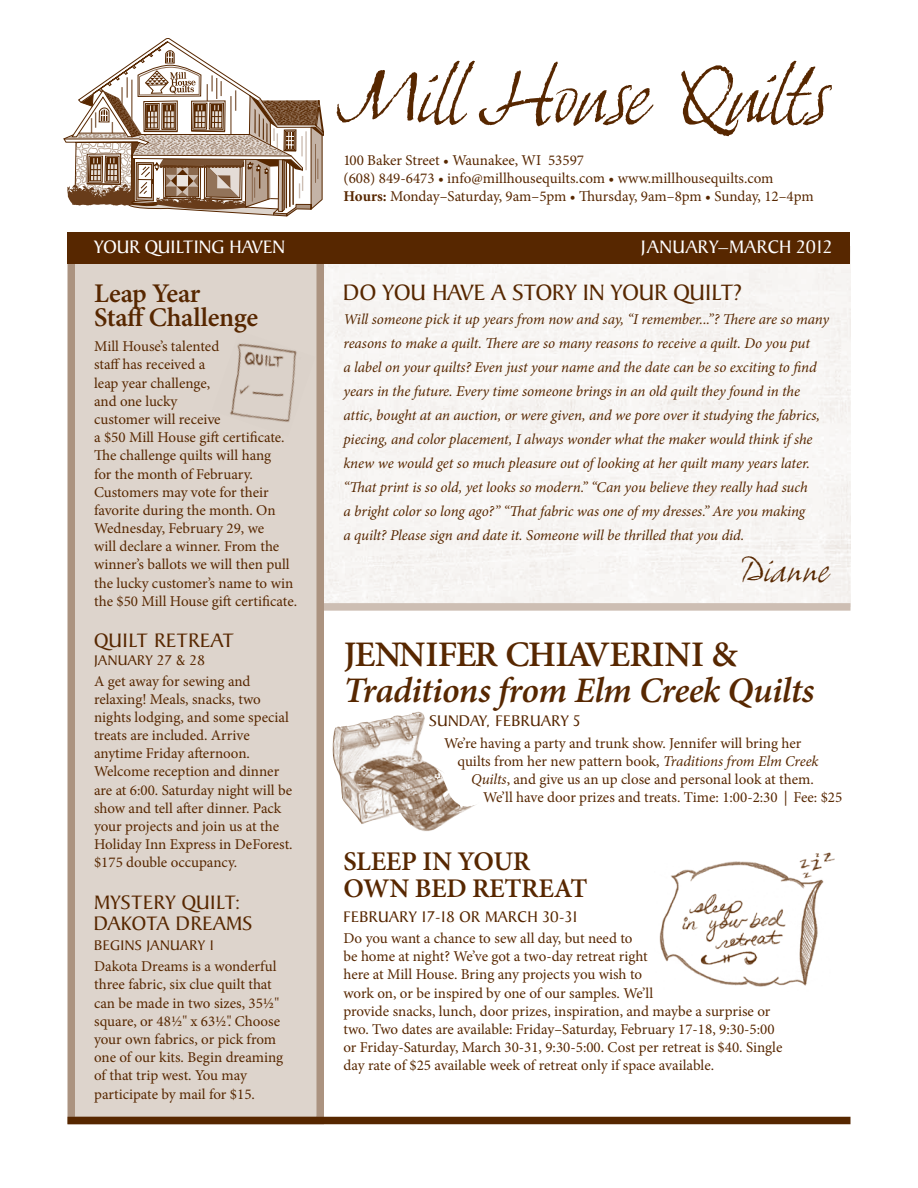
<style>
.page{position:relative;width:918px;height:1188px;background:#fff}
.page>*{position:absolute;margin:0;border:0;box-sizing:border-box;transform-origin:0 0}
.t1{font:italic 78px "Grimshaw Hand ITC";letter-spacing:-.08em;color:#572700}
.t2{font:italic 600 36px "Minion Pro";letter-spacing:-.015em;color:#572700}
.t3{font:600 36px "Minion Pro";letter-spacing:-.02em;color:#572700}
.t4{font:italic 34.5px "Grimshaw Hand ITC";letter-spacing:-.03em;color:#572700}
.t5{font:600 27px/24px "Minion Pro";letter-spacing:-.01em;color:#572700}
.t6{font:24px "Baker Signet";color:#572700}
.t7{font:21px "Baker Signet";letter-spacing:.02em;color:#572700}
.t8{font:19.5px "Baker Signet";color:#fff}
.t9{font:19.5px "Baker Signet";letter-spacing:.02em;color:#fff}
.t10{font:16.5px "Baker Signet";letter-spacing:.02em;color:#572700}
.t11{font:15px/18.1px "Minion Pro";color:#572700}
.t12{font:italic 15px/24px "Minion Pro";letter-spacing:-.005em;color:#572700}
.t13{font:15px "Baker Signet";letter-spacing:.02em;color:#572700}
.s1{font-weight:700}
.s2{font-style:italic}
</style>
<div class="page">
<div style="left:324px;top:263px;width:526px;height:340px;background:#f7f5f3"></div>
<div style="left:315px;top:603px;width:536px;height:8px;background:#cdbeb3"></div>
<div style="left:68px;top:253px;width:256px;height:871px;background:#ddd4cc;border:8px solid #ab9380"></div>
<div style="left:68px;top:1117px;width:782px;height:7px;background:#572700"></div>
<svg style="left:64px;top:38px;width:260px;height:178px"></svg>
<div style="left:68px;top:232px;width:782px;height:31px;background:#572700"></div>
<img style="left:230px;top:343px;width:67px;height:79px">
<img style="left:659px;top:852px;width:176px;height:135px">
<img style="left:332px;top:712px;width:143px;height:119px">
<h1 class="t1" style="left:338px;top:49px;width:493px">Mill House Quilts</h1>
<p class="t11" style="left:344px;top:151px;width:472px">100 Baker Street • Waunakee, WI 53597<br>(608) 849-6473 • info@millhousequilts.com • www.millhousequilts.com<br><span class="s1">Hours:</span> Monday–Saturday, 9am–5pm • Thursday, 9am–8pm • Sunday, 12–4pm</p>
<h3 class="t8" style="left:94px;top:237px;width:193px">YOUR QUILTING HAVEN</h3>
<h3 class="t9" style="left:641px;top:237px;width:193px">JANUARY–MARCH 2012</h3>
<h3 class="t5" style="left:94px;top:282px;width:165px">Leap Year<br>Staff Challenge</h3>
<p class="t11" style="left:94px;top:338px;width:205px">Mill House’s talented<br>staff has received a<br>leap year challenge,<br>and one lucky<br>customer will receive<br>a $50 Mill House gift certificate.<br>The challenge quilts will hang<br>for the month of February.<br>Customers may vote for their favorite during the month. On<br>Wednesday, February 29, we<br>will declare a winner. From the winner’s ballots we will then pull the lucky customer’s name to win the $50 Mill House gift certificate.</p>
<h3 class="t7" style="left:94px;top:629px;width:12px">QUILT</h3>
<h3 class="t7" style="left:155px;top:629px;width:13px">RETREAT</h3>
<p class="t13" style="left:94px;top:652px;width:112px">JANUARY 27 &amp; 28</p>
<p class="t11" style="left:94px;top:672px;width:200px">A get away for sewing and relaxing! Meals, snacks, two nights lodging, and some special treats are included. Arrive anytime Friday afternoon.<br>Welcome reception and dinner are at 6:00. Saturday night will be show and tell after dinner. Pack your projects and join us at the<br>Holiday Inn Express in DeForest. $175 double occupancy.</p>
<h3 class="t7" style="left:94px;top:891px;width:29px">MYSTERY</h3>
<h3 class="t7" style="left:182px;top:891px;width:12px">QUILT</h3>
<h3 class="t7" style="left:235px;top:891px;width:7px">:</h3>
<h3 class="t7" style="left:94px;top:912px;width:52px">DAKOTA</h3>
<h3 class="t7" style="left:176px;top:912px;width:77px">DREAMS</h3>
<p class="t13" style="left:94px;top:937px;width:122px">BEGINS JANUARY 1</p>
<p class="t11" style="left:94px;top:957px;width:191px">Dakota Dreams is a wonderful three fabric, six clue quilt that can be made in two sizes, 35½" square, or 48½" x 63½". Choose your own fabrics, or pick from one of our kits. Begin dreaming of that trip west. You may participate by mail for $15.</p>
<h3 class="t6" style="left:344px;top:279px;width:400px">DO YOU HAVE A STORY IN YOUR QUILT?</h3>
<p class="t12" style="left:344px;top:307px;width:487px">Will someone pick it up years from now and say, “I remember...”? There are so many reasons to make a quilt. There are so many reasons to receive a quilt. Do you put<br>a label on your quilts? Even just your name and the date can be so exciting to find years in the future. Every time someone brings in an old quilt they found in the attic, bought at an auction, or were given, and we pore over it studying the fabrics, piecing, and color placement, I always wonder what the maker would think if she knew we would get so much pleasure out of looking at her quilt many years later. “That print is so old, yet looks so modern.” “Can you believe they really had such<br>a bright color so long ago?” “That fabric was one of my dresses.” Are you making<br>a quilt? Please sign and date it. Someone will be thrilled that you did.</p>
<h3 class="t4" style="left:740px;top:549px;width:93px">Dianne</h3>
<h2 class="t3" style="left:344px;top:629px;width:395px">JENNIFER CHIAVERINI &amp;</h2>
<h2 class="t2" style="left:343px;top:665px;width:472px">Traditions from Elm Creek Quilts</h2>
<p class="t10" style="left:429px;top:712px;width:153px">SUNDAY, FEBRUARY 5</p>
<p class="t11" style="left:444px;top:734px;width:359px">We’re having a party and trunk show. Jennifer will bring her</p>
<p class="t11" style="left:458px;top:752px;width:363px">quilts from her new pattern book, <span class="s2">Traditions from Elm Creek</span></p>
<p class="t11" style="left:471px;top:770px;width:344px"><span class="s2">Quilts</span>, and give us an up close and personal look at them.</p>
<p class="t11" style="left:483px;top:788px;width:361px">We’ll have door prizes and treats. Time: 1:00-2:30 | Fee: $25</p>
<h3 class="t5" style="left:344px;top:848px;width:246px;line-height:27px">SLEEP IN YOUR<br>OWN BED RETREAT</h3>
<p class="t10" style="left:344px;top:908px;width:235px">FEBRUARY 17-18 OR MARCH 30-31</p>
<p class="t11" style="left:344px;top:929px;width:440px">Do you want a chance to sew all day, but need to<br>be home at night? We’ve got a two-day retreat right<br>here at Mill House. Bring any projects you wish to<br>work on, or be inspired by one of our samples. We’ll<br>provide snacks, lunch, door prizes, inspiration, and maybe a surprise or two. Two dates are available: Friday–Saturday, February 17-18, 9:30-5:00 or Friday-Saturday, March 30-31, 9:30-5:00. Cost per retreat is $40. Single day rate of $25 available week of retreat only if space available.</p>
</div>
